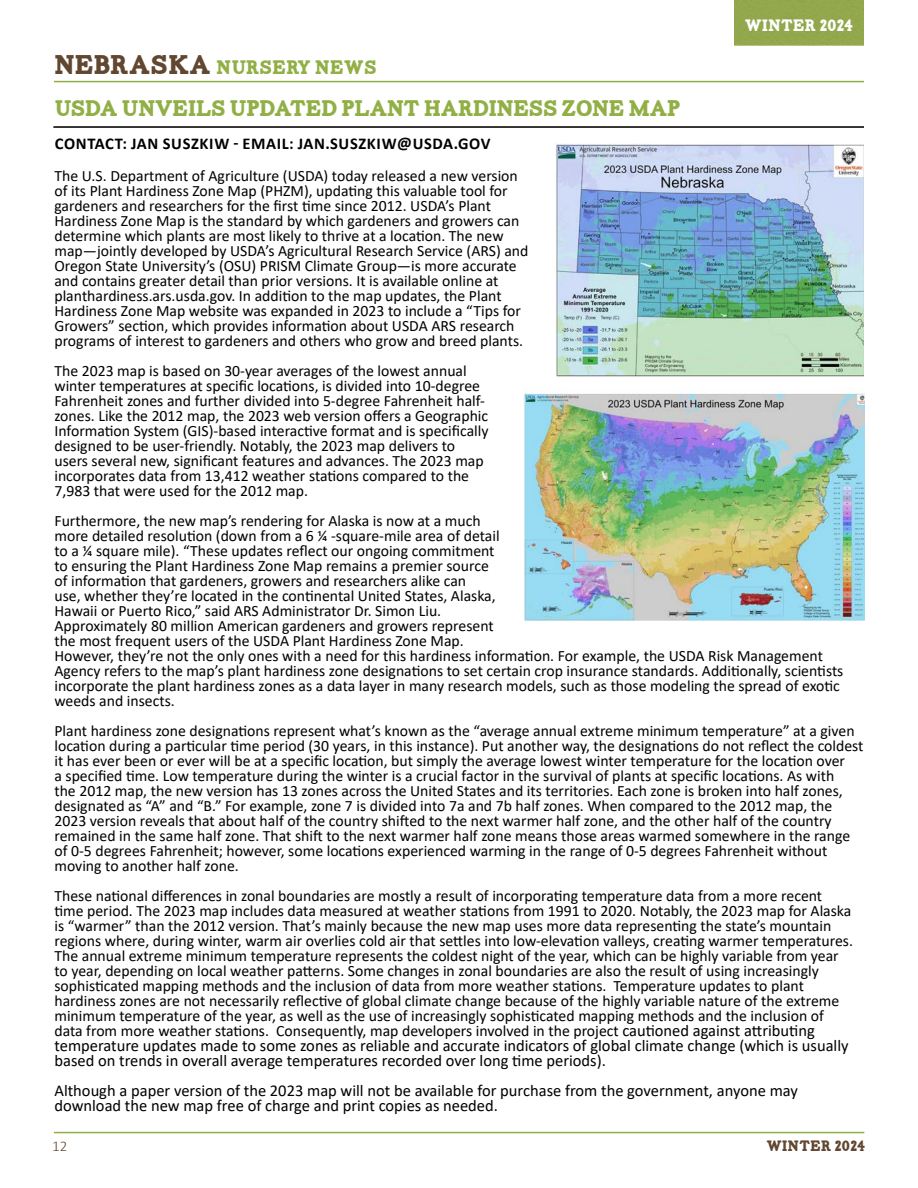
<style>
.page{position:relative;width:918px;height:1188px;background:#fff}
.page>*{position:absolute;margin:0;border:0;box-sizing:border-box;transform-origin:0 0}
.Headline{font:22.5px "Carton";letter-spacing:-.035em;color:#91af45}
.t1{font:19.5px "Carton";color:#91af45}
.Headline-2{font:16.5px/15px "Calibri";color:#000}
.Headline-3{font:700 16.5px "Calibri";letter-spacing:.04em;color:#000}
.t2{font:16.5px "Carton";letter-spacing:-.015em;color:#fff}
.Headline-4{font:15.75px/15px "Calibri";color:#000}
.t3{font:15px "Carton";letter-spacing:-.01em;color:#614630}
.t4{font:300 15px "Calibri";color:#614630}
.s1{font-size:27px;color:#614630}
.s2{font-size:16.5px}
</style>
<div class="page">
<hr style="left:54px;top:1132px;width:810px;height:1px;background:#91af45">
<hr style="left:54px;top:81px;width:810px;height:1px;background:#91af45">
<div style="left:734px;top:0;width:130px;height:45px;background:#93a84d"></div>
<hr style="left:54px;top:127px;width:810px;height:1px;background:#231f20">
<img style="left:556px;top:144px;width:308px;height:233px">
<img style="left:523px;top:390px;width:341px;height:231px">
<p class="t1" style="left:54px;top:60px;width:324px"><span class="s1">NEBRASKA</span> NURSERY NEWS</p>
<p class="t2" style="left:745px;top:18px;width:110px">WINTER 2024</p>
<p class="Headline" style="left:54px;top:100px;width:627px">USDA UNVEILS UPDATED PLANT HARDINESS ZONE MAP</p>
<p class="Headline-3" style="left:55px;top:132px;width:437px">CONTACT: JAN SUSZKIW - EMAIL: JAN.SUSZKIW@USDA.GOV</p>
<p class="Headline-4" style="left:54px;top:168px;width:476px">The U.S. Department of Agriculture (USDA) today released a new version of its Plant Hardiness Zone Map (PHZM), updating this valuable tool for gardeners and researchers for the first time since 2012. USDA’s Plant Hardiness Zone Map is the standard by which gardeners and growers can determine which plants are most likely to thrive at a location. The new map—jointly developed by USDA’s Agricultural Research Service (ARS) and Oregon State University’s (OSU) PRISM Climate Group—is more accurate and contains greater detail than prior versions. It is available online at planthardiness.ars.usda.gov. In addition to the map updates, the Plant Hardiness Zone Map website was expanded in 2023 to include a “Tips for Growers” section, which provides information about USDA ARS research programs of interest to gardeners and others who grow and breed plants.</p>
<p class="Headline-4" style="left:54px;top:363px;width:436px">The 2023 map is based on 30-year averages of the lowest annual winter temperatures at specific locations, is divided into 10-degree Fahrenheit zones and further divided into 5-degree Fahrenheit half&shy;zones. Like the 2012 map, the 2023 web version offers a Geographic Information System (GIS)-based interactive format and is specifically designed to be user-friendly. Notably, the 2023 map delivers to users several new, significant features and advances. The 2023 map incorporates data from 13,412 weather stations compared to the 7,983 that were used for the 2012 map.</p>
<p class="Headline-4" style="left:54px;top:513px;width:447px">Furthermore, the new map’s rendering for Alaska is now at a much more detailed resolution (down from a 6 ¼ -square-mile area of detail to a ¼ square mile). “These updates reflect our ongoing commitment to ensuring the Plant Hardiness Zone Map remains a premier source of information that gardeners, growers and researchers alike can<br>use, whether they’re located in the continental United States, Alaska, Hawaii or Puerto Rico,” said ARS Administrator Dr. Simon Liu.</p>
<p class="Headline-4" style="left:54px;top:618px;width:790px">Approximately 80 million American gardeners and growers represent<br>the most frequent users of the USDA Plant Hardiness Zone Map.<br>However, they’re not the only ones with a need for this hardiness information. For example, the USDA Risk Management Agency refers to the map’s plant hardiness zone designations to set certain crop insurance standards. Additionally, scientists incorporate the plant hardiness zones as a data layer in many research models, such as those modeling the spread of exotic weeds and insects.</p>
<p class="Headline-4" style="left:54px;top:723px;width:811px">Plant hardiness zone designations represent what’s known as the “average annual extreme minimum temperature” at a given location during a particular time period (30 years, in this instance). Put another way, the designations do not reflect the coldest it has ever been or ever will be at a specific location, but simply the average lowest winter temperature for the location over<br>a specified time. Low temperature during the winter is a crucial factor in the survival of plants at specific locations. As with<br>the 2012 map, the new version has 13 zones across the United States and its territories. Each zone is broken into half zones, designated as “A” and “B.” For example, zone 7 is divided into 7a and 7b half zones. When compared to the 2012 map, the 2023 version reveals that about half of the country shifted to the next warmer half zone, and the other half of the country remained in the same half zone. That shift to the next warmer half zone means those areas warmed somewhere in the range of 0-5 degrees Fahrenheit; however, some locations experienced warming in the range of 0-5 degrees Fahrenheit without moving to another half zone.</p>
<p class="Headline-4" style="left:54px;top:888px;width:800px">These national differences in zonal boundaries are mostly a result of incorporating temperature data from a more recent time period. The 2023 map includes data measured at weather stations from 1991 to 2020. Notably, the 2023 map for Alaska is “warmer” than the 2012 version. That’s mainly because the new map uses more data representing the state’s mountain regions where, during winter, warm air overlies cold air that settles into low-elevation valleys, creating warmer temperatures.<br>The annual extreme minimum temperature represents the coldest night of the year, which can be highly variable from year to year, depending on local weather patterns. Some changes in zonal boundaries are also the result of using increasingly sophisticated mapping methods and the inclusion of data from more weather stations. Temperature updates to plant hardiness zones are not necessarily reflective of global climate change because of the highly variable nature of the extreme minimum temperature of the year, as well as the use of increasingly sophisticated mapping methods and the inclusion of data from more weather stations. Consequently, map developers involved in the project <span class="s2">cautioned against attributing</span></p>
<p class="Headline-2" style="left:54px;top:1038px;width:796px">temperature updates made to some zones as reliable and accurate indicators of global climate change (which is usually based on trends in overall average temperatures recorded over long time periods).</p>
<p class="Headline-2" style="left:54px;top:1083px;width:745px">Although a paper version of the 2023 map will not be available for purchase from the government, anyone may download the new map free of charge and print copies as needed.</p>
<p class="t4" style="left:52px;top:1137px;width:17px">12</p>
<p class="t3" style="left:766px;top:1140px;width:101px">WINTER 2024</p>
</div>
